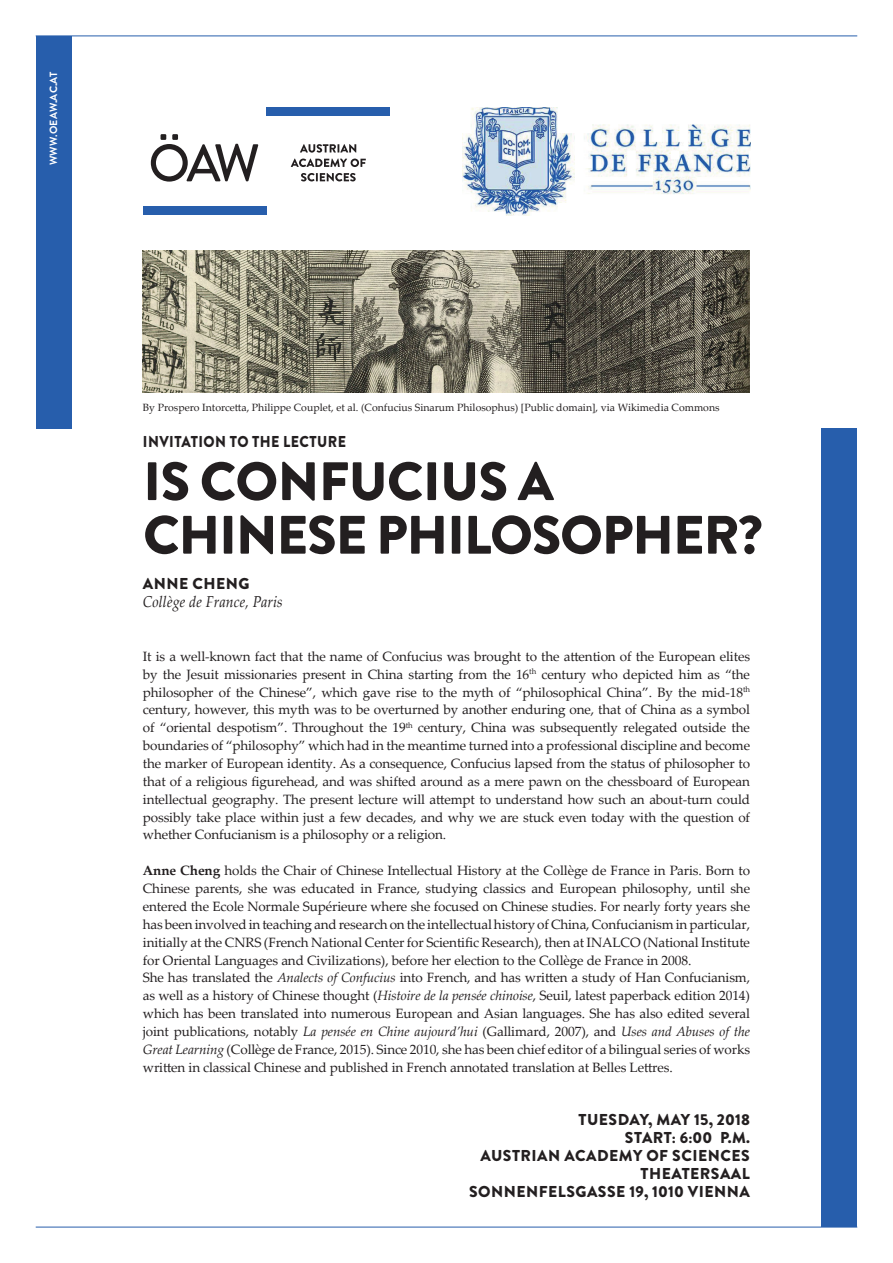
<style>
.page{position:relative;width:893px;height:1263px;background:#fff}
.page>*{position:absolute;margin:0;border:0;box-sizing:border-box;transform-origin:0 0}
.t1{font:900 54px/53.6px "Brandon Grotesque";letter-spacing:-.02em;color:#231f20}
.t2{font:900 15.75px/17.9px "Brandon Grotesque";letter-spacing:.03em;color:#231f20;text-align:right}
.t3{font:900 15.75px "Brandon Grotesque";letter-spacing:.03em;color:#231f20;scale:.9 1}
.t4{font:italic 15.75px "Palatino Linotype";letter-spacing:.01em;color:#231f20;scale:.9 1}
.t5{font:13.5px/17.9px "Palatino Linotype";letter-spacing:-.01em;color:#231f20;text-align:justify}
.t6{font:10.5px "Palatino Linotype";color:#231f20}
.t7{font:700 10.5px "Brandon Grotesque";letter-spacing:.02em;color:#fff}
.s1{font-weight:700}
.s2{font-style:italic}
</style>
<div class="page">
<img style="left:463px;top:107px;width:287px;height:108px">
<img style="left:143px;top:250px;width:607px;height:143px">
<div style="left:36px;top:36px;width:35px;height:393px;background:#275eac"></div>
<div style="left:821px;top:429px;width:36px;height:798px;background:#275eac"></div>
<hr style="left:36px;top:36px;width:821px;height:1px;background:#275eac">
<hr style="left:36px;top:1227px;width:821px;height:1px;background:#275eac">
<div style="left:143px;top:206px;width:124px;height:8px;background:#275eac"></div>
<div style="left:267px;top:107px;width:123px;height:8px;background:#275eac"></div>
<svg style="left:151px;top:134px;width:107px;height:48px"></svg>
<svg style="left:300px;top:144px;width:56px;height:9px"></svg>
<svg style="left:291px;top:159px;width:75px;height:8px"></svg>
<svg style="left:301px;top:173px;width:55px;height:8px"></svg>
<p class="t7" style="left:46px;top:165px;width:95px;rotate:-90deg">WWW.OEAW.AC.AT</p>
<p class="t6" style="left:143px;top:400px;width:578px">By Prospero Intorcetta, Philippe Couplet, et al. (Confucius Sinarum Philosophus) [Public domain], via Wikimedia Commons</p>
<p class="t3" style="left:143px;top:430px;width:227px">INVITATION TO THE LECTURE</p>
<h1 class="t1" style="left:143px;top:455px;width:621px">IS CONFUCIUS A<br>CHINESE PHILOSOPHER?</h1>
<p class="t2" style="left:143px;top:575px;width:108px">ANNE CHENG</p>
<p class="t4" style="left:143px;top:591px;width:157px">Collège de France, Paris</p>
<p class="t5" style="left:143px;top:647px;width:609px">It is a well-known fact that the name of Confucius was brought to the attention of the European elites by the Jesuit missionaries present in China starting from the 16<sup>th</sup> century who depicted him as “the philosopher of the Chinese”, which gave rise to the myth of “philosophical China”. By the mid-18<sup>th </sup>century, however, this myth was to be overturned by another enduring one, that of China as a symbol of “oriental despotism”. Throughout the 19<sup>th</sup> century, China was subsequently relegated outside the boundaries of “philosophy” which had in the meantime turned into a professional discipline and become the marker of European identity. As a consequence, Confucius lapsed from the status of philosopher to that of a religious figurehead, and was shifted around as a mere pawn on the chessboard of European intellectual geography. The present lecture will attempt to understand how such an about-turn could possibly take place within just a few decades, and why we are stuck even today with the question of whether Confucianism is a philosophy or a religion.</p>
<p class="t5" style="left:143px;top:861px;width:609px;text-align:left"><span class="s1">Anne Cheng</span> holds the Chair of Chinese Intellectual History at the Collège de France in Paris. Born to Chinese parents, she was educated in France, studying classics and European philosophy, until she entered the Ecole Normale Supérieure where she focused on Chinese studies. For nearly forty years she has been involved in teaching and research on the intellectual history of China, Confucianism in particular, initially at the CNRS (French National Center for Scientific Research), then at INALCO (National Institute for Oriental Languages and Civilizations), before her election to the Collège de France in 2008.<br>She has translated the <span class="s2">Analects of Confucius</span> into French, and has written a study of Han Confucianism, as well as a history of Chinese thought (<span class="s2">Histoire de la pensée chinoise</span>, Seuil, latest paperback edition 2014) which has been translated into numerous European and Asian languages. She has also edited several joint publications, notably <span class="s2">La pensée en Chine aujourd’hui</span> (Gallimard, 2007), and <span class="s2">Uses and Abuses of the Great Learning</span> (Collège de France, 2015). Since 2010, she has been chief editor of a bilingual series of works written in classical Chinese and published in French annotated translation at Belles Lettres.</p>
<p class="t2" style="left:469px;top:1111px;width:282px">TUESDAY, MAY 15, 2018<br>START: 6:00 P.M.<br>AUSTRIAN ACADEMY OF SCIENCES<br>THEATERSAAL<br>SONNENFELSGASSE 19, 1010 VIENNA</p>
</div>
